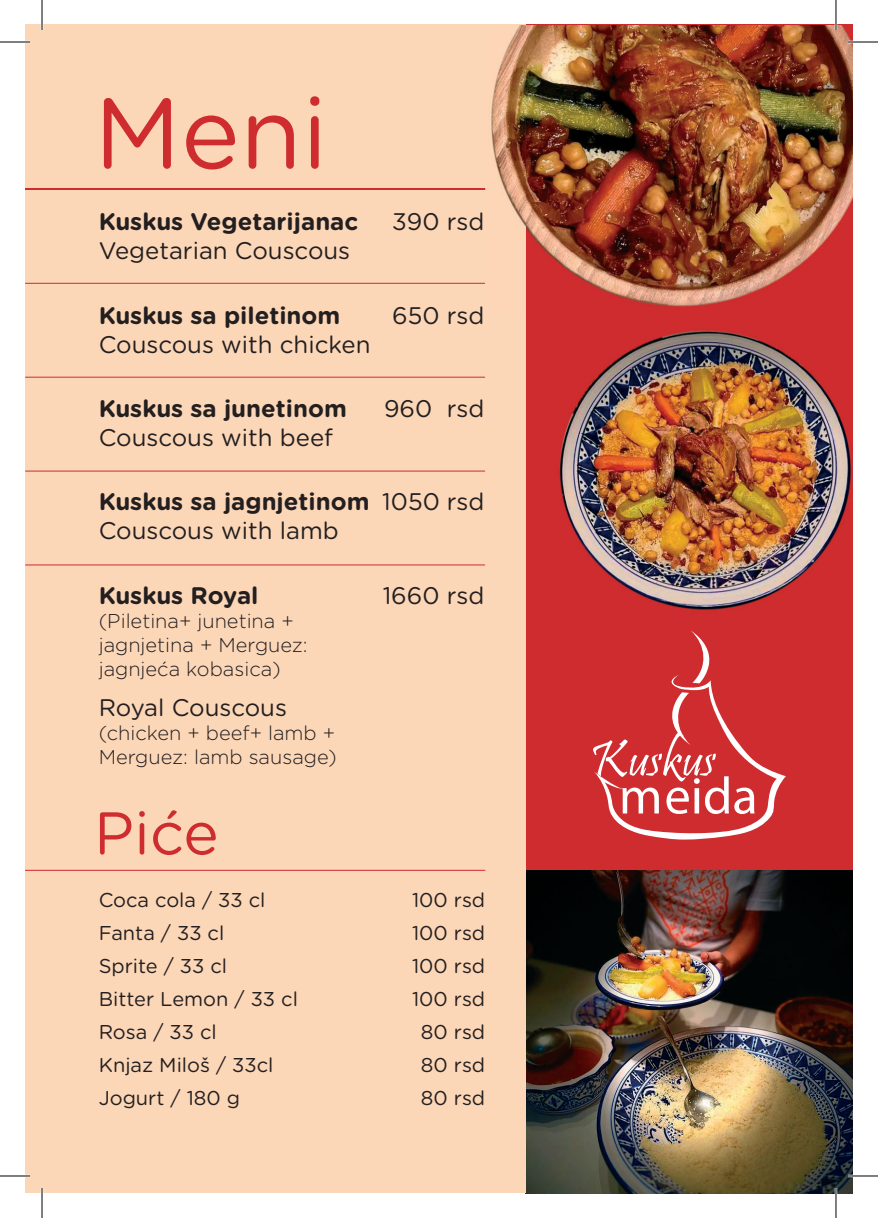
<style>
.page{position:relative;width:878px;height:1218px;background:#fff}
.page>*{position:absolute;margin:0;border:0;box-sizing:border-box;transform-origin:0 0}
.t1{font:100px "Gotham Rounded";color:#ce2c2f}
.t2{font:60px "Gotham Rounded";color:#ce2c2f}
.t3{font:52.4px "Pristina";color:#fff}
.t4{font:52.4px "Myriad Pro";color:#fff}
.t5{font:24px "Gotham Rounded";color:#231f20}
.t6{font:700 24px "Gotham Rounded";color:#231f20}
.t7{font:20px "Gotham Rounded";color:#231f20}
.t8{font:300 20px/24px "Gotham Rounded";color:#231f20}
</style>
<div class="page">
<div style="left:25px;top:25px;width:828px;height:1168px;background:#ce2c2f"></div>
<img style="left:526px;top:871px;width:327px;height:322px">
<div style="left:25px;top:25px;width:501px;height:1168px;background:#fbd6b7"></div>
<hr style="left:25px;top:189px;width:460px;height:1px;background:#ce2c2f">
<hr style="left:25px;top:283px;width:460px;height:1px;background:#ce2c2f">
<hr style="left:25px;top:377px;width:460px;height:1px;background:#ce2c2f">
<hr style="left:25px;top:471px;width:460px;height:1px;background:#ce2c2f">
<hr style="left:25px;top:564px;width:460px;height:1px;background:#ce2c2f">
<hr style="left:25px;top:870px;width:460px;height:1px;background:#ce2c2f">
<img style="left:485px;top:25px;width:368px;height:282px">
<img style="left:559px;top:330px;width:292px;height:280px">
<svg style="left:594px;top:631px;width:192px;height:209px"></svg>
<hr style="left:0;top:41px;width:30px;height:2px;background:#fff">
<hr style="left:848px;top:41px;width:30px;height:2px;background:#fff">
<hr style="left:0;top:1175px;width:30px;height:2px;background:#fff">
<hr style="left:848px;top:1175px;width:30px;height:2px;background:#fff">
<hr style="left:41px;top:0;width:2px;height:30px;background:#fff">
<hr style="left:41px;top:1188px;width:2px;height:30px;background:#fff">
<hr style="left:834px;top:0;width:3px;height:30px;background:#fff">
<hr style="left:834px;top:1188px;width:3px;height:30px;background:#fff">
<hr style="left:0;top:42px;width:30px;height:1px;background:#000">
<hr style="left:848px;top:42px;width:30px;height:1px;background:#000">
<hr style="left:0;top:1176px;width:30px;height:1px;background:#000">
<hr style="left:848px;top:1176px;width:30px;height:1px;background:#000">
<hr style="left:42px;top:0;width:1px;height:30px;background:#000">
<hr style="left:42px;top:1188px;width:1px;height:30px;background:#000">
<hr style="left:835px;top:0;width:1px;height:30px;background:#000">
<hr style="left:835px;top:1188px;width:1px;height:30px;background:#000">
<h1 class="t1" style="left:94px;top:64px;width:235px">Meni</h1>
<p class="t6" style="left:99px;top:204px;width:261px">Kuskus Vegetarijanac</p>
<p class="t5" style="left:99px;top:234px;width:253px">Vegetarian Couscous</p>
<p class="t6" style="left:99px;top:298px;width:243px">Kuskus sa piletinom</p>
<p class="t5" style="left:99px;top:328px;width:273px">Couscous with chicken</p>
<p class="t5" style="left:392px;top:205px;width:94px">390 rsd</p>
<p class="t5" style="left:392px;top:299px;width:94px">650 rsd</p>
<p class="t6" style="left:99px;top:391px;width:250px">Kuskus sa junetinom</p>
<p class="t5" style="left:99px;top:421px;width:236px">Couscous with beef</p>
<p class="t5" style="left:384px;top:392px;width:102px">960 rsd</p>
<p class="t6" style="left:99px;top:484px;width:272px">Kuskus sa jagnjetinom</p>
<p class="t5" style="left:99px;top:514px;width:242px">Couscous with lamb</p>
<p class="t5" style="left:382px;top:485px;width:104px">1050 rsd</p>
<p class="t6" style="left:99px;top:578px;width:161px">Kuskus Royal</p>
<p class="t8" style="left:99px;top:608px;width:210px">(Piletina+ junetina + jagnjetina + Merguez: jagnjeća kobasica)</p>
<p class="t5" style="left:99px;top:691px;width:190px">Royal Couscous</p>
<p class="t8" style="left:99px;top:720px;width:239px">(chicken + beef+ lamb +<br>Merguez: lamb sausage)</p>
<h2 class="t2" style="left:94px;top:792px;width:126px">Piće</h2>
<p class="t5" style="left:383px;top:579px;width:103px">1660 rsd</p>
<p class="t7" style="left:99px;top:886px;width:168px">Coca cola / 33 cl</p>
<p class="t7" style="left:412px;top:886px;width:75px">100 rsd</p>
<p class="t7" style="left:99px;top:919px;width:127px">Fanta / 33 cl</p>
<p class="t7" style="left:412px;top:919px;width:75px">100 rsd</p>
<p class="t7" style="left:99px;top:952px;width:130px">Sprite / 33 cl</p>
<p class="t7" style="left:412px;top:952px;width:75px">100 rsd</p>
<p class="t7" style="left:99px;top:985px;width:201px">Bitter Lemon / 33 cl</p>
<p class="t7" style="left:412px;top:985px;width:75px">100 rsd</p>
<p class="t7" style="left:99px;top:1018px;width:120px">Rosa / 33 cl</p>
<p class="t7" style="left:421px;top:1018px;width:66px">80 rsd</p>
<p class="t7" style="left:99px;top:1051px;width:176px">Knjaz Miloš / 33cl</p>
<p class="t7" style="left:421px;top:1051px;width:66px">80 rsd</p>
<p class="t7" style="left:99px;top:1084px;width:143px">Jogurt / 180 g</p>
<p class="t7" style="left:421px;top:1084px;width:66px">80 rsd</p>
<h3 class="t3" style="left:589px;top:730px;width:127px">Kuskus</h3>
<h3 class="t4" style="left:619px;top:764px;width:140px">meida</h3>
</div>
